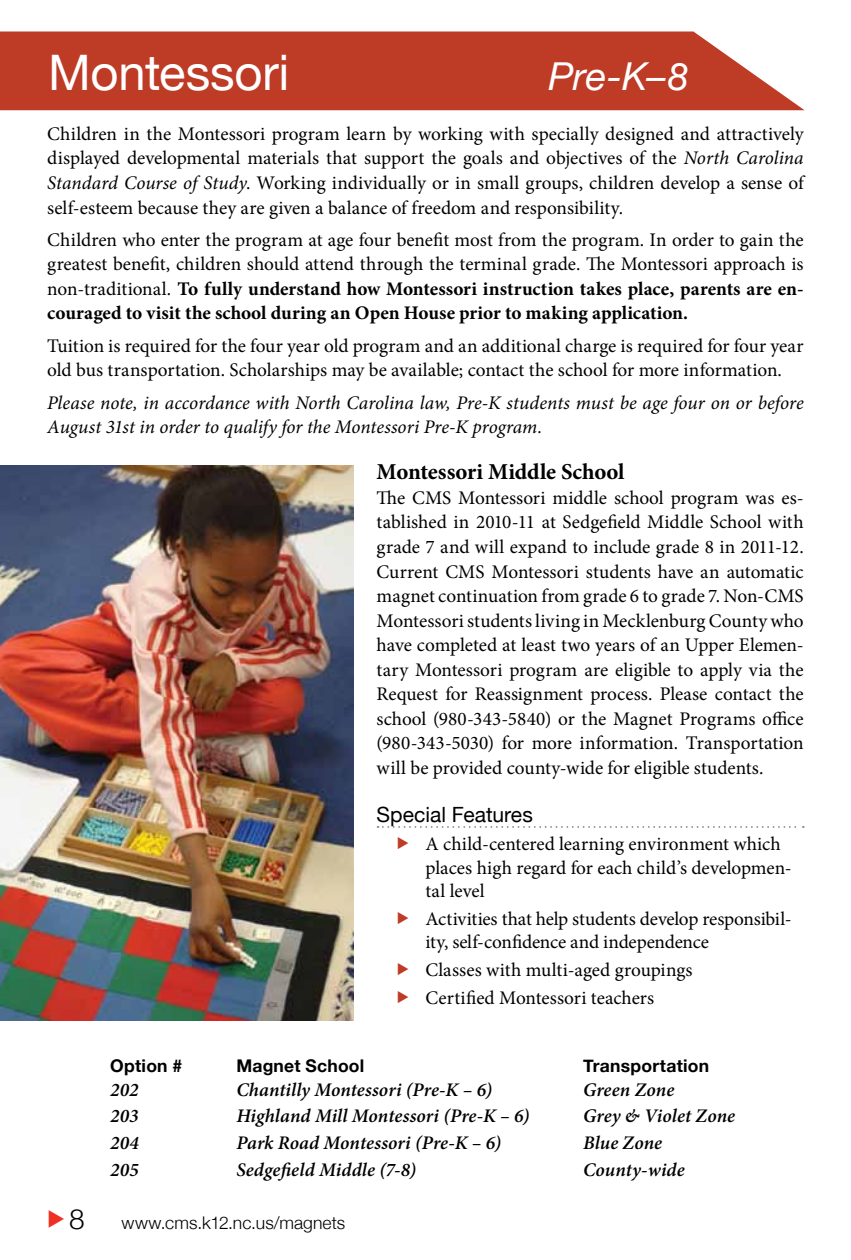
<style>
.page{position:relative;width:851px;height:1260px;background:#fff}
.page>*{position:absolute;margin:0;border:0;box-sizing:border-box;transform-origin:0 0}
.t1{font:49px "Helvetica Neue";letter-spacing:-.005em;color:#fff}
.t2{font:italic 38.5px "Helvetica Neue";color:#fff}
.t3{font:300 28px "Helvetica Neue";color:#000}
.t4{font:700 22.75px "Minion Pro";letter-spacing:-.01em;color:#000}
.t5{font:21px "Helvetica Neue";color:#000}
.t6{font:19.25px/24.5px "Minion Pro";color:#000}
.t7{font:italic 600 19.25px "Minion Pro";letter-spacing:.005em;color:#000}
.t8{font:italic 19.25px/24.5px "Minion Pro";color:#000}
.t9{font:700 17.5px "Helvetica Neue";letter-spacing:.015em;color:#000}
.t10{font:300 17.5px "Helvetica Neue";letter-spacing:.005em;color:#000}
.s1{font-style:italic}
.s2{font-weight:700}
</style>
<div class="page">
<svg style="left:377px;top:826px;width:426px;height:2px"></svg>
<div style="left:0;top:32px;width:804px;height:78px;background:#be3b26"></div>
<img style="left:0;top:466px;width:353px;height:555px">
<h1 class="t1" style="left:48px;top:44px;width:243px">Montessori</h1>
<h2 class="t2" style="left:548px;top:54px;width:142px">Pre-K–8</h2>
<p class="t6" style="left:47px;top:122px;width:757px;text-align:justify">Children in the Montessori program learn by working with specially designed and attractively displayed developmental materials that support the goals and objectives of the <span class="s1">North Carolina Standard Course of Study</span>. Working individually or in small groups, children develop a sense of self-esteem because they are given a balance of freedom and responsibility.</p>
<p class="t6" style="left:47px;top:228px;width:758px;text-align:justify">Children who enter the program at age four benefit most from the program. In order to gain the greatest benefit, children should attend through the terminal grade. The Montessori approach is non-traditional. <span class="s2">To fully understand how Montessori instruction takes place, parents are en&shy;couraged to visit the school during an Open House prior to making application.</span></p>
<p class="t6" style="left:47px;top:333px;width:757px">Tuition is required for the four year old program and an additional charge is required for four year old bus transportation. Scholarships may be available; contact the school for more information.</p>
<p class="t8" style="left:47px;top:390px;width:757px">Please note, in accordance with North Carolina law, Pre-K students must be age four on or before<br>August 31st in order to qualify for the Montessori Pre-K program.</p>
<p class="t4" style="left:376px;top:456px;width:249px">Montessori Middle School</p>
<p class="t6" style="left:376px;top:486px;width:428px;text-align:justify">The CMS Montessori middle school program was es&shy;tablished in 2010-11 at Sedgefield Middle School with grade 7 and will expand to include grade 8 in 2011-12.<br>Current CMS Montessori students have an automatic magnet continuation from grade 6 to grade 7. Non-CMS Montessori students living in Mecklenburg County who have completed at least two years of an Upper Elemen&shy;tary Montessori program are eligible to apply via the Request for Reassignment process. Please contact the school (980-343-5840) or the Magnet Programs office (980-343-5030) for more information. Transportation will be provided county-wide for eligible students.</p>
<p class="t5" style="left:376px;top:802px;width:158px">Special Features</p>
<p class="t6" style="left:425px;top:833px;width:368px;line-height:23.1px">A child-centered learning environment which places high regard for each child’s developmen&shy;tal level</p>
<p class="t6" style="left:425px;top:907px;width:368px;line-height:23.1px">Activities that help students develop responsibil&shy;ity, self-confidence and independence</p>
<p class="t6" style="left:425px;top:956px;width:268px;line-height:28.2px">Classes with multi-aged groupings<br>Certified Montessori teachers</p>
<p class="t9" style="left:110px;top:1055px;width:73px">Option #</p>
<p class="t9" style="left:236px;top:1055px;width:129px">Magnet School</p>
<p class="t9" style="left:583px;top:1055px;width:128px">Transportation</p>
<p class="t7" style="left:110px;top:1076px;width:30px">202</p>
<p class="t7" style="left:236px;top:1076px;width:257px">Chantilly Montessori (Pre-K – 6)</p>
<p class="t7" style="left:583px;top:1076px;width:93px">Green Zone</p>
<p class="t7" style="left:110px;top:1103px;width:30px">203</p>
<p class="t7" style="left:236px;top:1103px;width:294px">Highland Mill Montessori (Pre-K – 6)</p>
<p class="t7" style="left:583px;top:1103px;width:154px">Grey &amp; Violet Zone</p>
<p class="t7" style="left:110px;top:1130px;width:30px">204</p>
<p class="t7" style="left:236px;top:1130px;width:266px">Park Road Montessori (Pre-K – 6)</p>
<p class="t7" style="left:583px;top:1130px;width:81px">Blue Zone</p>
<p class="t7" style="left:110px;top:1156px;width:30px">205</p>
<p class="t7" style="left:236px;top:1156px;width:181px">Sedgefield Middle (7-8)</p>
<p class="t7" style="left:583px;top:1156px;width:103px">County-wide</p>
<h3 class="t3" style="left:69px;top:1201px;width:17px">8</h3>
<p class="t10" style="left:121px;top:1212px;width:225px">www.cms.k12.nc.us/magnets</p>
</div>
